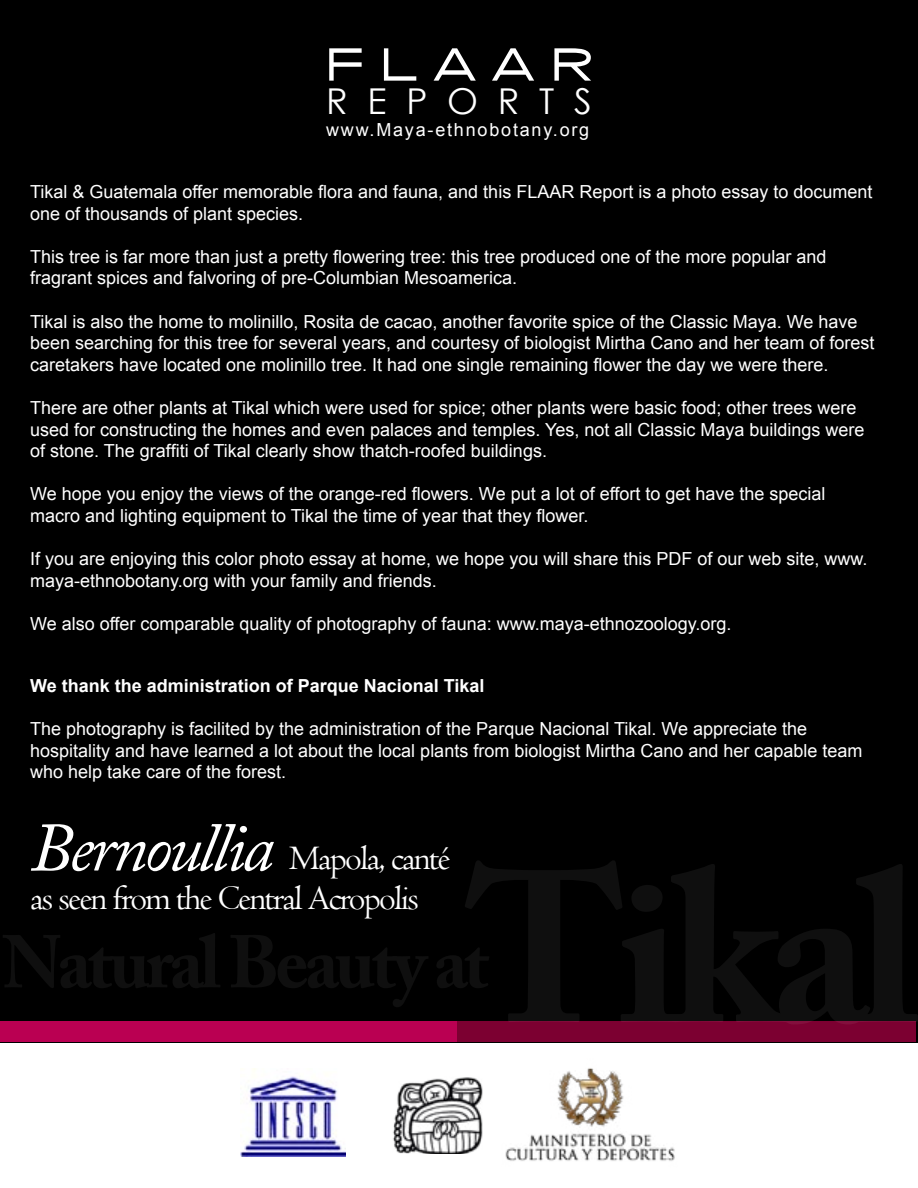
<style>
.page{position:relative;width:918px;height:1188px;background:#fff}
.page>*{position:absolute;margin:0;border:0;box-sizing:border-box;transform-origin:0 0}
.t1{font:35.7px/39.5px "Centaur";letter-spacing:-.05em;color:#fff}
.t2{font:35.7px "Century Gothic";color:#fff}
.t3{font:18px/21.6px "Arial";color:#fff}
.t4{font:700 18px "Arial";color:#fff}
.t5{font:18px "Arial";letter-spacing:.1em;color:#fff}
.s1{font-family:"Adobe Caslon Pro";font-style:italic;font-size:68.85px}
</style>
<div class="page">
<div style="left:0;top:0;width:918px;height:1042px;background:#000"></div>
<div style="left:0;top:1022px;width:916px;height:20px;background:#7c0031"></div>
<div style="left:0;top:1022px;width:457px;height:20px;background:#ba0052"></div>
<img style="left:240px;top:1069px;width:105px;height:88px">
<img style="left:393px;top:1077px;width:90px;height:77px">
<img style="left:505px;top:1068px;width:170px;height:93px">
<svg style="left:329px;top:48px;width:33px;height:33px"></svg>
<svg style="left:384px;top:48px;width:32px;height:33px"></svg>
<svg style="left:492px;top:48px;width:42px;height:33px"></svg>
<svg style="left:554px;top:48px;width:37px;height:33px"></svg>
<svg style="left:434px;top:48px;width:42px;height:33px"></svg>
<h1 class="t2" style="left:326px;top:76px;width:267px">R E P O R T S</h1>
<p class="t5" style="left:326px;top:118px;width:265px">www.Maya-ethnobotany.org</p>
<p class="t3" style="left:30px;top:181px;width:844px">Tikal &amp; Guatemala offer memorable flora and fauna, and this FLAAR Report is a photo essay to document one of thousands of plant species.</p>
<p class="t3" style="left:30px;top:246px;width:798px">This tree is far more than just a pretty flowering tree: this tree produced one of the more popular and fragrant spices and falvoring of pre-Columbian Mesoamerica.</p>
<p class="t3" style="left:30px;top:311px;width:846px">Tikal is also the home to molinillo, Rosita de cacao, another favorite spice of the Classic Maya. We have been searching for this tree for several years, and courtesy of biologist Mirtha Cano and her team of forest caretakers have located one molinillo tree. It had one single remaining flower the day we were there.</p>
<p class="t3" style="left:30px;top:397px;width:836px">There are other plants at Tikal which were used for spice; other plants were basic food; other trees were used for constructing the homes and even palaces and temples. Yes, not all Classic Maya buildings were of stone. The graffiti of Tikal clearly show thatch-roofed buildings.</p>
<p class="t3" style="left:30px;top:483px;width:797px">We hope you enjoy the views of the orange-red flowers. We put a lot of effort to get have the special macro and lighting equipment to Tikal the time of year that they flower.</p>
<p class="t3" style="left:30px;top:548px;width:839px">If you are enjoying this color photo essay at home, we hope you will share this PDF of our web site, www. maya-ethnobotany.org with your family and friends.</p>
<p class="t3" style="left:30px;top:613px;width:703px">We also offer comparable quality of photography of fauna: www.maya-ethnozoology.org.</p>
<p class="t4" style="left:30px;top:674px;width:456px">We thank the administration of Parque Nacional Tikal</p>
<p class="t3" style="left:30px;top:718px;width:834px">The photography is facilited by the administration of the Parque Nacional Tikal. We appreciate the hospitality and have learned a lot about the local plants from biologist Mirtha Cano and her capable team who help take care of the forest.</p>
<h1 class="t1" style="left:30px;top:838px;width:422px"><span class="s1">Bernoullia</span> Mapola, canté as seen from the Central Acropolis</h1>
</div>
